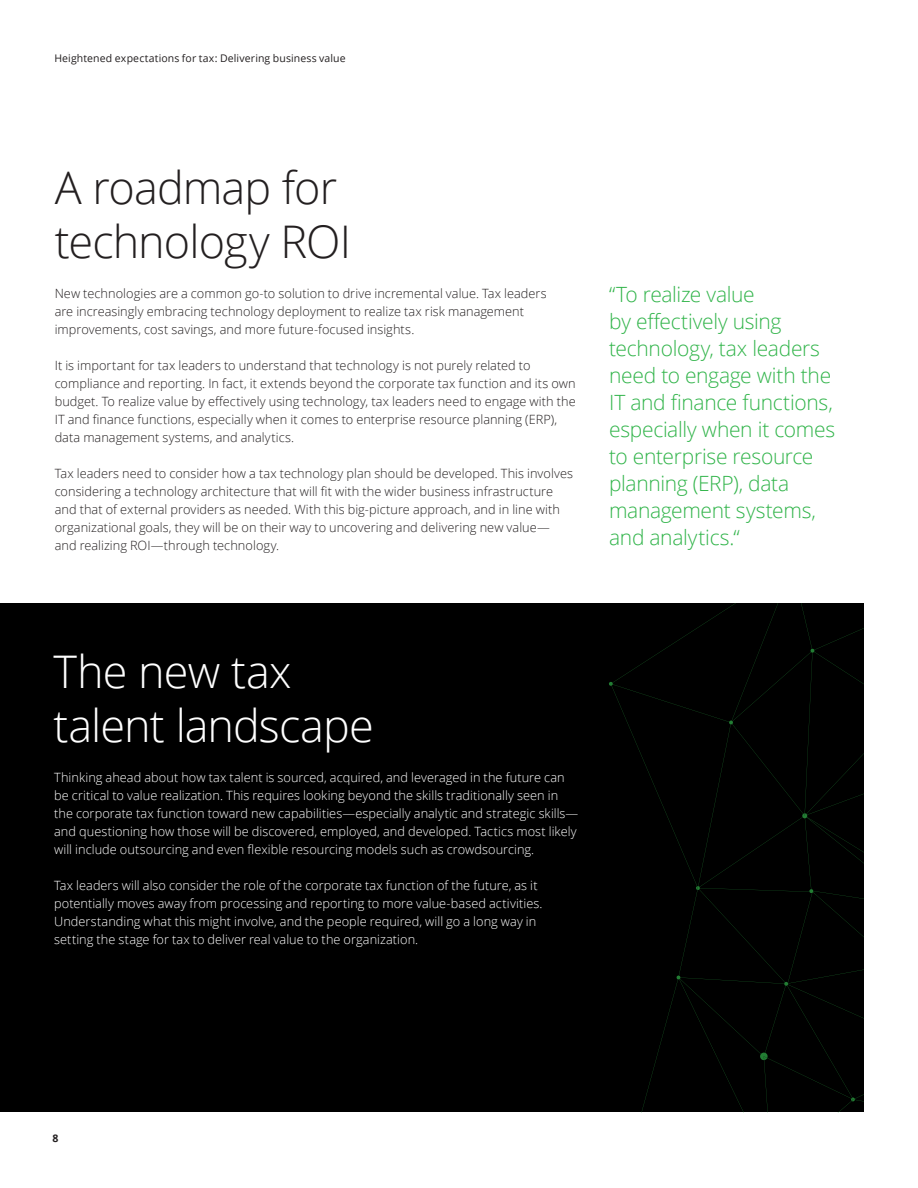
<style>
.page{position:relative;width:918px;height:1188px;background:#fff}
.page>*{position:absolute;margin:0;border:0;box-sizing:border-box;transform-origin:0 0}
.Introduction__14_18p{font:300 45px/54px "Open Sans";letter-spacing:-.02em;color:#231f20}
.Introduction__14_18p-2{font:300 45px/54px "Open Sans";letter-spacing:-.02em;color:#fff}
.Introduction__14_18p-3{font:300 21px/27px "Open Sans";letter-spacing:-.015em;color:#31b44a}
.Introduction__14_18p-4{font:300 12.75px/18px "Open Sans";letter-spacing:.005em;color:#231f20}
.Introduction__14_18p-5{font:300 12.75px/18px "Open Sans";letter-spacing:.005em;color:#fff}
.Brochure_title___Lef{font:10.5px "Open Sans";letter-spacing:.01em;color:#231f20}
.Brochure_title___Rig{font:700 10.5px "Open Sans";color:#231f20}
</style>
<div class="page">
<div style="left:0;top:604px;width:864px;height:508px;background:#000"></div>
<svg style="left:609px;top:604px;width:255px;height:508px"></svg>
<p class="Brochure_title___Lef" style="left:54px;top:51px;width:293px">Heightened expectations for tax: Delivering business value</p>
<p class="Introduction__14_18p" style="left:55px;top:159px;width:298px">A roadmap for technology ROI</p>
<p class="Introduction__14_18p-4" style="left:55px;top:284px;width:494px">New technologies are a common go-to solution to drive incremental value. Tax leaders are increasingly embracing technology deployment to realize tax risk management improvements, cost savings, and more future-focused insights.</p>
<p class="Introduction__14_18p-4" style="left:55px;top:356px;width:523px">It is important for tax leaders to understand that technology is not purely related to compliance and reporting. In fact, it extends beyond the corporate tax function and its own budget. To realize value by effectively using technology, tax leaders need to engage with the IT and finance functions, especially when it comes to enterprise resource planning (ERP), data management systems, and analytics.</p>
<p class="Introduction__14_18p-4" style="left:55px;top:464px;width:520px">Tax leaders need to consider how a tax technology plan should be developed. This involves considering a technology architecture that will fit with the wider business infrastructure and that of external providers as needed. With this big-picture approach, and in line with organizational goals, they will be on their way to uncovering and delivering new value— and realizing ROI—through technology.</p>
<p class="Introduction__14_18p-3" style="left:609px;top:281px;width:228px">“To realize value<br>by effectively using technology, tax leaders need to engage with the<br>IT and finance functions, especially when it comes to enterprise resource planning (ERP), data management systems, and analytics.“</p>
<p class="Introduction__14_18p-2" style="left:54px;top:644px;width:322px">The new tax talent landscape</p>
<p class="Introduction__14_18p-5" style="left:54px;top:768px;width:526px">Thinking ahead about how tax talent is sourced, acquired, and leveraged in the future can be critical to value realization. This requires looking beyond the skills traditionally seen in the corporate tax function toward new capabilities—especially analytic and strategic skills— and questioning how those will be discovered, employed, and developed. Tactics most likely will include outsourcing and even flexible resourcing models such as crowdsourcing.</p>
<p class="Introduction__14_18p-5" style="left:54px;top:876px;width:490px">Tax leaders will also consider the role of the corporate tax function of the future, as it potentially moves away from processing and reporting to more value-based activities.<br>Understanding what this might involve, and the people required, will go a long way in setting the stage for tax to deliver real value to the organization.</p>
<p class="Brochure_title___Rig" style="left:52px;top:1131px;width:7px">8</p>
</div>
